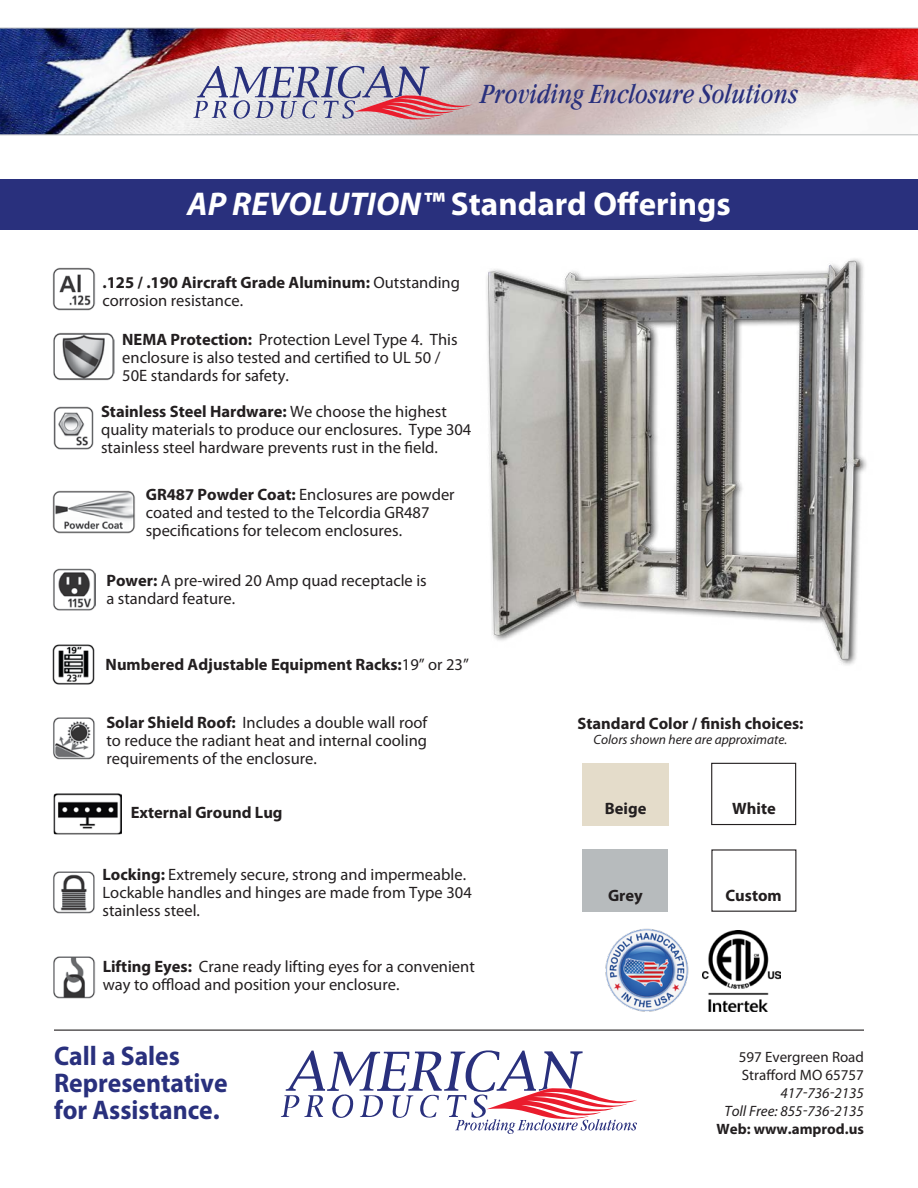
<style>
.page{position:relative;width:918px;height:1188px;background:#fff}
.page>*{position:absolute;margin:0;border:0;box-sizing:border-box;transform-origin:0 0}
.t1{font:700 33px "Myriad Pro";color:#fff}
.t2{font:700 27px/27px "Myriad Pro";color:#29307d;scale:.95 1}
.t3{font:italic condensed 27px "Garamond Itc T";color:#29307d}
.t4{font:16.5px/18px "Myriad Pro";color:#231f20}
.t5{font:700 16.5px/18px "Myriad Pro";color:#231f20}
.t6{font:italic 15px/18px "Myriad Pro";color:#231f20;text-align:right}
.t7{font:15px/18px "Myriad Pro";color:#231f20}
.t8{font:700 15px "Myriad Pro";color:#231f20}
.t9{font:italic 13.5px "Myriad Pro";color:#231f20}
.s1{font-style:italic}
.s2{font-weight:400}
.s3{font-weight:700}
</style>
<div class="page">
<svg style="left:58px;top:449px;width:31px;height:1px"></svg>
<img style="left:53px;top:407px;width:41px;height:42px">
<div style="left:50px;top:268px;width:48px;height:43px;background:linear-gradient(to bottom,#f9fafa,#fafafa)"></div>
<img style="left:53px;top:268px;width:43px;height:42px">
<svg style="left:52px;top:497px;width:78px;height:37px"></svg>
<img style="left:53px;top:490px;width:82px;height:43px">
<img style="left:53px;top:333px;width:62px;height:48px">
<img style="left:486px;top:258px;width:381px;height:407px">
<svg style="left:57px;top:962px;width:39px;height:37px"></svg>
<img style="left:53px;top:956px;width:42px;height:42px">
<img style="left:53px;top:871px;width:41px;height:42px">
<img style="left:53px;top:717px;width:42px;height:42px">
<svg style="left:54px;top:834px;width:67px;height:1px"></svg>
<img style="left:54px;top:794px;width:68px;height:40px">
<img style="left:53px;top:568px;width:43px;height:43px">
<img style="left:52px;top:644px;width:43px;height:41px">
<div style="left:583px;top:763px;width:86px;height:62px;background:#e4dcca"></div>
<div style="left:711px;top:763px;width:85px;height:62px;border:1px solid #231f20"></div>
<div style="left:711px;top:849px;width:85px;height:63px;border:1px solid #231f20"></div>
<div style="left:583px;top:849px;width:85px;height:62px;background:#b7bbbd"></div>
<div style="left:0;top:179px;width:918px;height:51px;background:#29307d"></div>
<img style="left:703px;top:930px;width:77px;height:82px">
<img style="left:605px;top:928px;width:84px;height:84px">
<img style="left:0;top:28px;width:918px;height:107px">
<svg style="left:193px;top:65px;width:279px;height:56px;background:#c0b2c0"></svg>
<hr style="left:54px;top:1030px;width:810px;height:1px;background:#231f20">
<svg style="left:281px;top:1050px;width:356px;height:84px"></svg>
<h2 class="t3" style="left:480px;top:78px;width:319px">Providing Enclosure Solutions</h2>
<h1 class="t1" style="left:187px;top:182px;width:545px"><span class="s1">AP REVOLUTION™</span> Standard Offerings</h1>
<p class="t5" style="left:102px;top:273px;width:359px">.125 / .190 Aircraft Grade Aluminum: <span class="s2">Outstanding corrosion resistance.</span></p>
<p class="t4" style="left:122px;top:330px;width:337px"><span class="s3">NEMA Protection:</span> Protection Level Type 4. This enclosure is also tested and certified to UL 50 /<br>50E standards for safety.</p>
<p class="t4" style="left:101px;top:402px;width:372px"><span class="s3">Stainless Steel Hardware:</span> We choose the highest quality materials to produce our enclosures. Type 304 stainless steel hardware prevents rust in the field.</p>
<p class="t4" style="left:146px;top:485px;width:310px"><span class="s3">GR487 Powder Coat:</span> Enclosures are powder coated and tested to the Telcordia GR487 specifications for telecom enclosures.</p>
<p class="t4" style="left:106px;top:572px;width:322px"><span class="s3">Power:</span> A pre-wired 20 Amp quad receptacle is a standard feature.</p>
<p class="t5" style="left:106px;top:655px;width:365px">Numbered Adjustable Equipment Racks:<span class="s2">19” or 23”</span></p>
<p class="t4" style="left:106px;top:713px;width:322px;text-align:justify"><span class="s3">Solar Shield Roof:</span> Includes a double wall roof to reduce the radiant heat and internal cooling requirements of the enclosure.</p>
<p class="t5" style="left:131px;top:803px;width:153px">External Ground Lug</p>
<p class="t4" style="left:103px;top:865px;width:371px"><span class="s3">Locking:</span> Extremely secure, strong and impermeable.<br>Lockable handles and hinges are made from Type 304 stainless steel.</p>
<p class="t4" style="left:103px;top:957px;width:374px"><span class="s3">Lifting Eyes:</span> Crane ready lifting eyes for a convenient way to offload and position your enclosure.</p>
<p class="t5" style="left:578px;top:714px;width:227px">Standard Color / finish choices:</p>
<p class="t9" style="left:594px;top:731px;width:195px">Colors shown here are approximate.</p>
<p class="t5" style="left:605px;top:799px;width:43px">Beige</p>
<p class="t5" style="left:732px;top:799px;width:45px">White</p>
<p class="t5" style="left:608px;top:886px;width:36px">Grey</p>
<p class="t5" style="left:725px;top:886px;width:58px">Custom</p>
<h2 class="t2" style="left:54px;top:1042px;width:184px">Call a Sales<br>Representative for Assistance.</h2>
<p class="t7" style="left:739px;top:1048px;width:127px">597 Evergreen Road<br>Strafford MO 65757</p>
<p class="t6" style="left:725px;top:1084px;width:141px">417-736-2135<br>Toll Free: 855-736-2135</p>
<p class="t8" style="left:717px;top:1119px;width:149px">Web: www.amprod.us</p>
</div>
